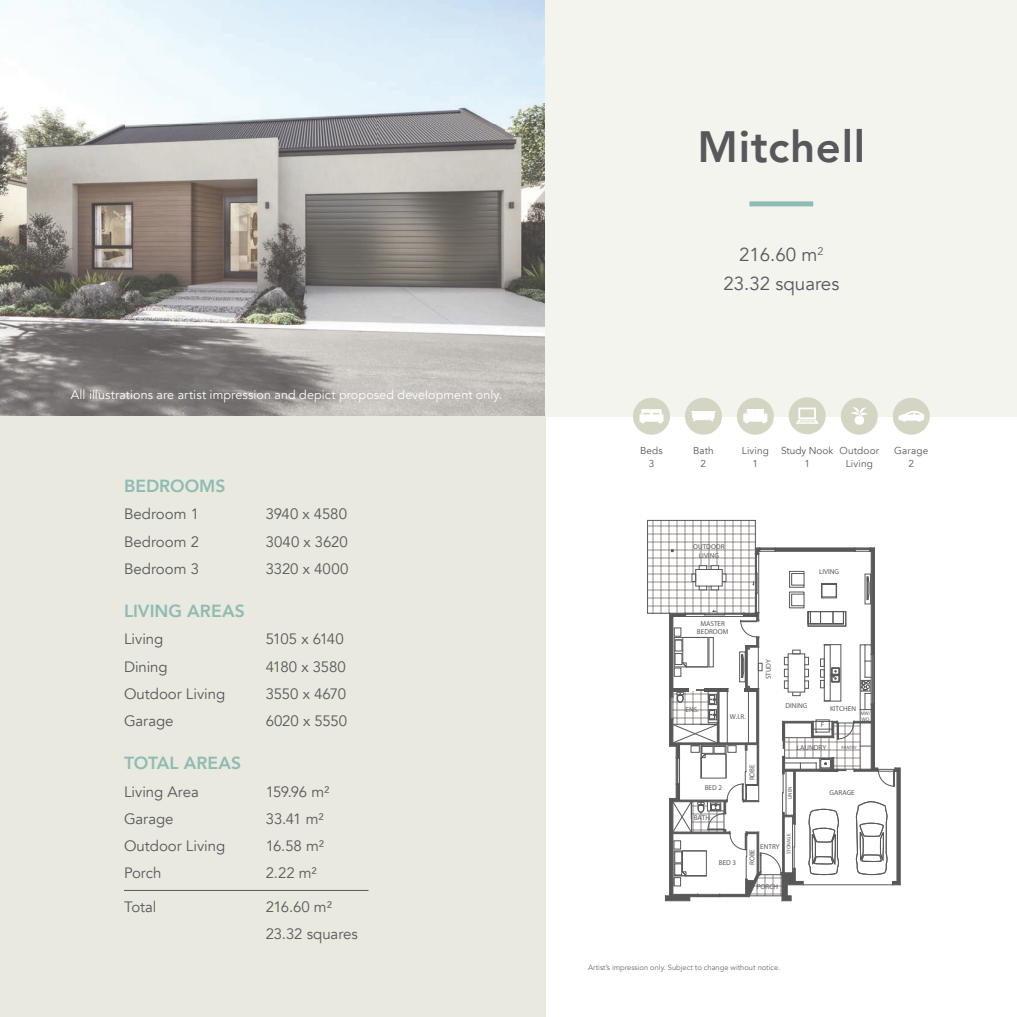
<style>
.page{position:relative;width:1017px;height:1017px;background:#fff}
.page>*{position:absolute;margin:0;border:0;box-sizing:border-box;transform-origin:0 0}
.t1{font:800 43.75px "Avenir";letter-spacing:.015em;color:#57585a}
.t2{font:18.75px/28.8px "Avenir";color:#57585a;text-align:center}
.t3{font:800 17.5px "Avenir";color:#8ebbb3}
.t4{font:15px/27.1px "Avenir";letter-spacing:-.005em;color:#57585a}
.t5{font:15px "Avenir";letter-spacing:-.06em;color:#57585a}
.t6{font:12.5px "Avenir";letter-spacing:.005em;color:#fff}
.t7{font:10px/12.9px "Avenir";letter-spacing:.015em;color:#57585a;text-align:center}
.t8{font:7.5px "Avenir";color:#666b70}
.t9{font:7.12px/8.5px "Myriad Pro";color:#57585a;text-align:center}
.t10{font:5.12px/6.2px "Myriad Pro";color:#57585a}
.t11{font:4.62px "Myriad Pro";color:#57585a}
</style>
<div class="page">
<img style="left:0;top:0;width:546px;height:416px">
<div style="left:546px;top:0;width:471px;height:416px;background:#f3f4ee"></div>
<div style="left:0;top:416px;width:546px;height:601px;background:#e9e9df"></div>
<hr style="left:1016px;top:416px;width:1px;height:601px;background:#8ebbb3">
<div style="left:749px;top:201px;width:64px;height:5px;background:#8ebbb3"></div>
<hr style="left:124px;top:890px;width:245px;height:1px;background:#57585a">
<div style="left:633px;top:398px;width:37px;height:37px;background:#d5d5c4;border-radius:50%"></div>
<div style="left:685px;top:398px;width:37px;height:37px;background:#d5d5c4;border-radius:50%"></div>
<div style="left:737px;top:398px;width:37px;height:37px;background:#d5d5c4;border-radius:50%"></div>
<div style="left:841px;top:398px;width:37px;height:37px;background:#d5d5c4;border-radius:50%"></div>
<div style="left:789px;top:397px;width:37px;height:37px;background:#d5d5c4;border-radius:50%"></div>
<div style="left:893px;top:398px;width:37px;height:37px;background:#d5d5c4;border-radius:50%"></div>
<svg style="left:640px;top:409px;width:23px;height:14px"></svg>
<svg style="left:691px;top:411px;width:24px;height:10px"></svg>
<div style="left:747px;top:410px;width:8px;height:6px;background:#fff"></div>
<div style="left:756px;top:410px;width:7px;height:6px;background:#fff"></div>
<div style="left:755px;top:410px;width:9px;height:6px;border:1px solid #fff"></div>
<svg style="left:744px;top:414px;width:23px;height:9px"></svg>
<svg style="left:898px;top:411px;width:26px;height:10px"></svg>
<svg style="left:851px;top:407px;width:17px;height:18px"></svg>
<svg style="left:647px;top:520px;width:253px;height:381px"></svg>
<svg style="left:796px;top:408px;width:22px;height:16px"></svg>
<p class="t6" style="left:71px;top:387px;width:433px">All illustrations are artist impression and depict proposed development only.</p>
<p class="t3" style="left:124px;top:473px;width:103px">BEDROOMS</p>
<p class="t4" style="left:124px;top:501px;width:77px">Bedroom 1</p>
<p class="t4" style="left:266px;top:501px;width:83px">3940 x 4580</p>
<p class="t4" style="left:124px;top:528px;width:77px">Bedroom 2</p>
<p class="t4" style="left:266px;top:528px;width:84px">3040 x 3620</p>
<p class="t4" style="left:124px;top:555px;width:77px">Bedroom 3</p>
<p class="t4" style="left:266px;top:555px;width:84px">3320 x 4000</p>
<p class="t3" style="left:124px;top:598px;width:122px">LIVING AREAS</p>
<p class="t4" style="left:124px;top:626px;width:41px">Living</p>
<p class="t5" style="left:266px;top:630px;width:79px">5105 x 6140</p>
<p class="t4" style="left:124px;top:653px;width:45px">Dining</p>
<p class="t4" style="left:266px;top:653px;width:82px">4180 x 3580</p>
<p class="t4" style="left:124px;top:680px;width:103px">Outdoor Living</p>
<p class="t4" style="left:266px;top:680px;width:82px">3550 x 4670</p>
<p class="t4" style="left:124px;top:707px;width:51px">Garage</p>
<p class="t4" style="left:266px;top:707px;width:83px">6020 x 5550</p>
<p class="t3" style="left:124px;top:750px;width:119px">TOTAL AREAS</p>
<p class="t4" style="left:124px;top:778px;width:76px">Living Area</p>
<p class="t4" style="left:266px;top:778px;width:65px">159.96 m²</p>
<p class="t4" style="left:124px;top:805px;width:51px">Garage</p>
<p class="t4" style="left:266px;top:805px;width:60px">33.41 m²</p>
<p class="t4" style="left:124px;top:832px;width:103px">Outdoor Living</p>
<p class="t4" style="left:266px;top:832px;width:60px">16.58 m²</p>
<p class="t4" style="left:124px;top:859px;width:39px">Porch</p>
<p class="t4" style="left:266px;top:859px;width:53px">2.22 m²</p>
<p class="t4" style="left:124px;top:894px;width:34px">Total</p>
<p class="t4" style="left:266px;top:894px;width:94px">216.60 m²<br>23.32 squares</p>
<h1 class="t1" style="left:698px;top:113px;width:169px">Mitchell</h1>
<p class="t2" style="left:723px;top:241px;width:118px">216.60 m<sup>2<br></sup>23.32 squares</p>
<p class="t7" style="left:640px;top:445px;width:24px">Beds<br>3</p>
<p class="t7" style="left:693px;top:445px;width:22px">Bath<br>2</p>
<p class="t7" style="left:742px;top:445px;width:29px">Living<br>1</p>
<p class="t7" style="left:894px;top:445px;width:36px">Garage<br>2</p>
<p class="t7" style="left:781px;top:444px;width:53px">Study Nook<br>1</p>
<p class="t7" style="left:839px;top:444px;width:41px">Outdoor<br>Living</p>
<p class="t9" style="left:693px;top:542px;width:33px">OUTDOOR<br>LIVING</p>
<p class="t9" style="left:697px;top:619px;width:33px">MASTER<br>BEDROOM</p>
<p class="t9" style="left:764px;top:679px;width:22px;rotate:-90deg">STUDY</p>
<p class="t9" style="left:819px;top:567px;width:22px">LIVING</p>
<p class="t9" style="left:785px;top:701px;width:24px">DINING</p>
<p class="t9" style="left:685px;top:705px;width:15px">ENS.</p>
<p class="t9" style="left:830px;top:704px;width:28px">KITCHEN</p>
<p class="t9" style="left:797px;top:743px;width:31px">LAUNDRY</p>
<p class="t10" style="left:860px;top:710px;width:12px">MW/<br>WO</p>
<p class="t9" style="left:730px;top:712px;width:18px">W.I.R.</p>
<p class="t9" style="left:821px;top:720px;width:5px">F</p>
<p class="t11" style="left:841px;top:744px;width:17px">PANTRY</p>
<p class="t9" style="left:705px;top:783px;width:19px">BED 2</p>
<p class="t9" style="left:694px;top:814px;width:18px">BATH</p>
<p class="t9" style="left:719px;top:859px;width:19px">BED 3</p>
<p class="t9" style="left:748px;top:780px;width:18px;rotate:-90deg">ROBE</p>
<p class="t10" style="left:787px;top:799px;width:15px;rotate:-90deg">LINEN</p>
<p class="t10" style="left:786px;top:854px;width:22px;rotate:-90deg">STORAGE</p>
<p class="t9" style="left:760px;top:842px;width:21px">ENTRY</p>
<p class="t9" style="left:748px;top:865px;width:18px;rotate:-90deg">ROBE</p>
<p class="t9" style="left:757px;top:882px;width:23px">PORCH</p>
<p class="t8" style="left:588px;top:963px;width:194px">Artist’s impression only. Subject to change without notice.</p>
<p class="t9" style="left:829px;top:788px;width:27px">GARAGE</p>
</div>
